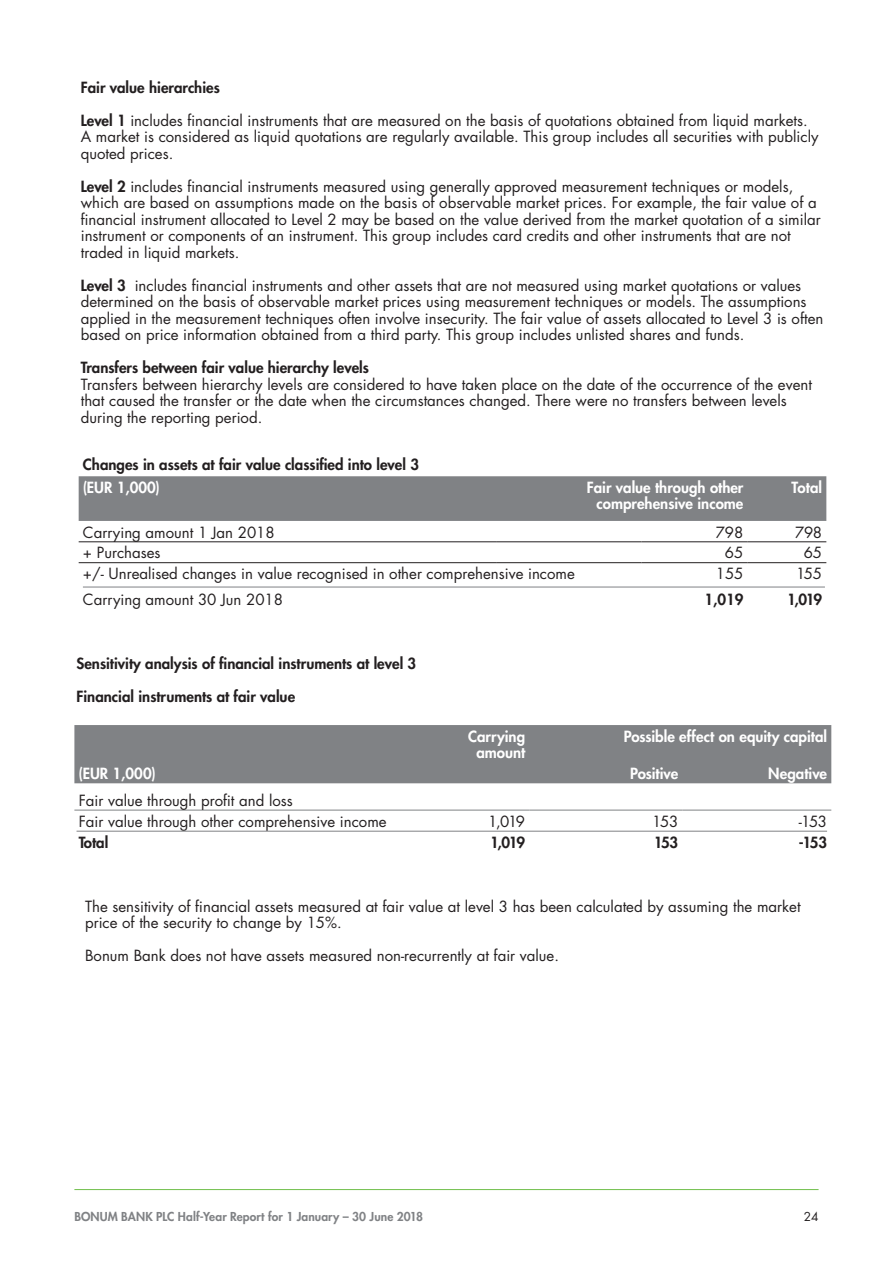
<style>
.page{position:relative;width:893px;height:1263px;background:#fff}
.page>*{position:absolute;margin:0;border:0;box-sizing:border-box;transform-origin:0 0}
.t1{font:15px/16.5px "Futura Std";color:#231f20}
.t2{font:800 15px "Futura Std";color:#231f20}
.t3{font:800 15px/16.5px "Futura Std";color:#fff;text-align:right}
.t4{font:800 12px "Futura Std";letter-spacing:.005em;color:#808285}
.t5{font:12px "Futura Std";color:#231f20}
.s1{font-weight:800}
</style>
<div class="page">
<hr style="left:74px;top:1189px;width:745px;height:1px;background:#70bf4c">
<div style="left:79px;top:476px;width:747px;height:45px;background:#808285"></div>
<hr style="left:496px;top:541px;width:145px;height:1px;background:#231f20">
<hr style="left:641px;top:541px;width:107px;height:1px;background:#231f20">
<hr style="left:748px;top:541px;width:78px;height:1px;background:#231f20">
<hr style="left:641px;top:562px;width:107px;height:1px;background:#231f20">
<hr style="left:748px;top:562px;width:78px;height:1px;background:#231f20">
<hr style="left:79px;top:541px;width:417px;height:1px;background:#231f20">
<hr style="left:79px;top:562px;width:417px;height:1px;background:#231f20">
<hr style="left:496px;top:562px;width:145px;height:1px;background:#231f20">
<div style="left:74px;top:725px;width:757px;height:58px;background:#808285"></div>
<hr style="left:74px;top:810px;width:347px;height:1px;background:#808285">
<hr style="left:421px;top:810px;width:108px;height:1px;background:#808285">
<hr style="left:529px;top:810px;width:153px;height:1px;background:#808285">
<hr style="left:682px;top:810px;width:149px;height:1px;background:#808285">
<hr style="left:83px;top:587px;width:742px;height:1px;background:#808285">
<hr style="left:77px;top:831px;width:750px;height:1px;background:#808285">
<p class="t2" style="left:81px;top:78px;width:141px">Fair value hierarchies</p>
<p class="t1" style="left:81px;top:112px;width:739px"><span class="s1">Level 1</span> includes financial instruments that are measured on the basis of quotations obtained from liquid markets.<br>A market is considered as liquid quotations are regularly available. This group includes all securities with publicly quoted prices.</p>
<p class="t1" style="left:81px;top:178px;width:741px"><span class="s1">Level 2</span> includes financial instruments measured using generally approved measurement techniques or models, which are based on assumptions made on the basis of observable market prices. For example, the fair value of a financial instrument allocated to Level 2 may be based on the value derived from the market quotation of a similar instrument or components of an instrument. This group includes card credits and other instruments that are not traded in liquid markets.</p>
<p class="t1" style="left:81px;top:277px;width:744px"><span class="s1">Level 3</span> includes financial instruments and other assets that are not measured using market quotations or values determined on the basis of observable market prices using measurement techniques or models. The assumptions applied in the measurement techniques often involve insecurity. The fair value of assets allocated to Level 3 is often based on price information obtained from a third party. This group includes unlisted shares and funds.</p>
<p class="t2" style="left:81px;top:358px;width:290px">Transfers between fair value hierarchy levels</p>
<p class="t1" style="left:81px;top:376px;width:733px">Transfers between hierarchy levels are considered to have taken place on the date of the occurrence of the event that caused the transfer or the date when the circumstances changed. There were no transfers between levels during the reporting period.</p>
<p class="t2" style="left:83px;top:454px;width:338px">Changes in assets at fair value classified into level 3</p>
<p class="t3" style="left:83px;top:479px;width:79px">(EUR 1,000)</p>
<p class="t3" style="left:587px;top:479px;width:158px">Fair value through other comprehensive income</p>
<p class="t3" style="left:791px;top:479px;width:32px">Total</p>
<p class="t1" style="left:83px;top:524px;width:193px">Carrying amount 1 Jan 2018</p>
<p class="t1" style="left:716px;top:524px;width:29px">798</p>
<p class="t1" style="left:795px;top:524px;width:28px">798</p>
<p class="t1" style="left:83px;top:545px;width:79px">+ Purchases</p>
<p class="t1" style="left:725px;top:545px;width:20px">65</p>
<p class="t1" style="left:804px;top:545px;width:20px">65</p>
<p class="t1" style="left:83px;top:566px;width:493px">+/- Unrealised changes in value recognised in other comprehensive income</p>
<p class="t1" style="left:716px;top:566px;width:29px">155</p>
<p class="t1" style="left:796px;top:566px;width:28px">155</p>
<p class="t1" style="left:83px;top:592px;width:202px">Carrying amount 30 Jun 2018</p>
<p class="t2" style="left:704px;top:590px;width:41px">1,019</p>
<p class="t2" style="left:787px;top:590px;width:37px">1,019</p>
<p class="t2" style="left:77px;top:654px;width:341px">Sensitivity analysis of financial instruments at level 3</p>
<p class="t2" style="left:77px;top:687px;width:220px">Financial instruments at fair value</p>
<p class="t3" style="left:468px;top:728px;width:58px;text-align:center">Carrying amount</p>
<p class="t3" style="left:624px;top:728px;width:205px">Possible effect on equity capital</p>
<p class="t3" style="left:79px;top:765px;width:79px">(EUR 1,000)</p>
<p class="t3" style="left:630px;top:765px;width:50px">Positive</p>
<p class="t3" style="left:768px;top:765px;width:60px">Negative</p>
<p class="t1" style="left:79px;top:790px;width:309px;line-height:20.9px">Fair value through profit and loss<br>Fair value through other comprehensive income</p>
<p class="t1" style="left:488px;top:813px;width:38px">1,019</p>
<p class="t1" style="left:652px;top:813px;width:28px">153</p>
<p class="t1" style="left:799px;top:813px;width:30px">-153</p>
<p class="t2" style="left:79px;top:833px;width:31px">Total</p>
<p class="t2" style="left:490px;top:833px;width:37px">1,019</p>
<p class="t2" style="left:654px;top:833px;width:26px">153</p>
<p class="t2" style="left:799px;top:833px;width:30px">-153</p>
<p class="t1" style="left:85px;top:898px;width:717px">The sensitivity of financial assets measured at fair value at level 3 has been calculated by assuming the market price of the security to change by 15%.</p>
<p class="t1" style="left:85px;top:948px;width:475px">Bonum Bank does not have assets measured non-recurrently at fair value.</p>
<p class="t4" style="left:74px;top:1209px;width:350px">BONUM BANK PLC Half-Year Report for 1 January – 30 June 2018</p>
<p class="t5" style="left:804px;top:1209px;width:16px">24</p>
</div>
